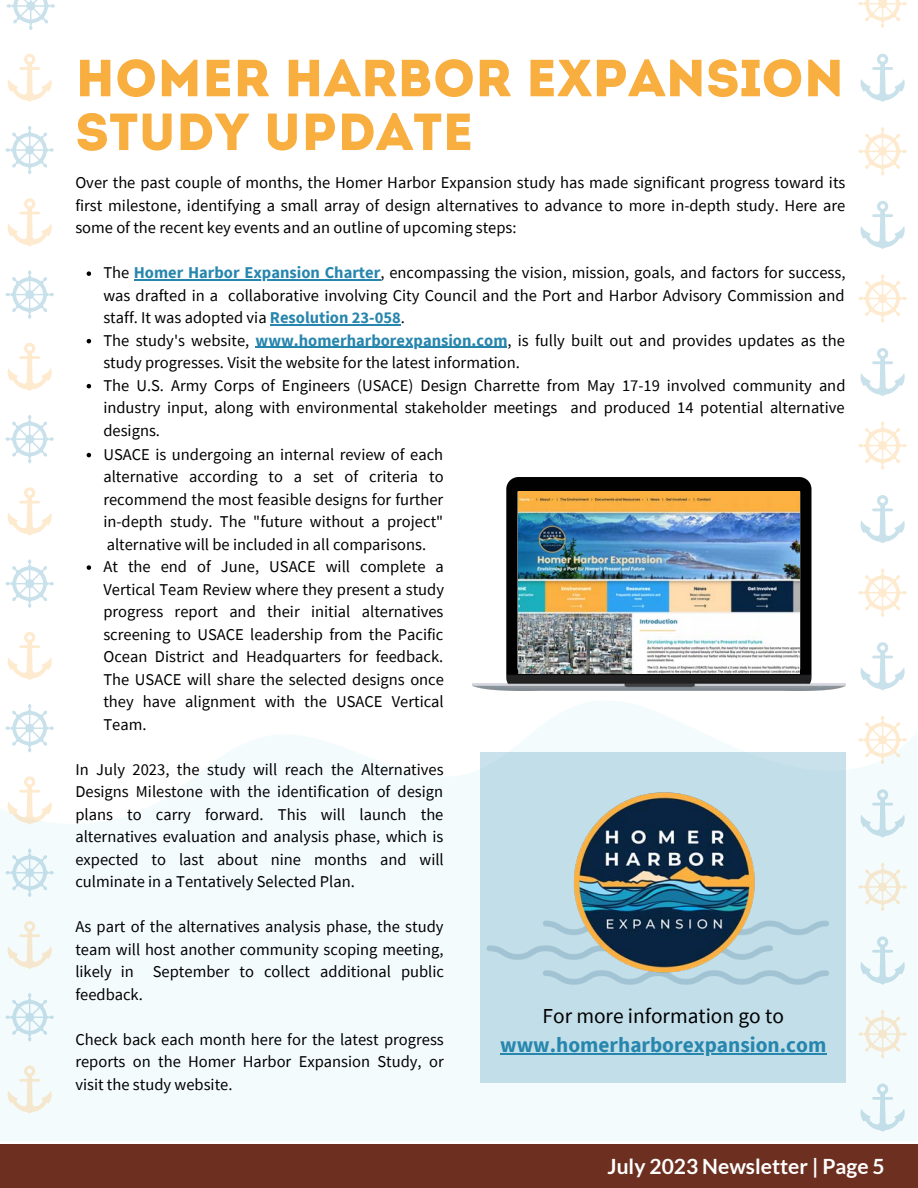
<style>
.page{position:relative;width:918px;height:1188px;background:#fff}
.page>*{position:absolute;margin:0;border:0;box-sizing:border-box;transform-origin:0 0}
.t1{font:52.05px/53.7px "Intro";color:#f9ae40}
.t2{font:700 21.3px/29.2px "Source Sans Pro";color:#2786ad;text-align:center}
.t3{font:700 21px "Lato";color:#fff}
.t4{font:16.5px/22.5px "Source Sans Pro";color:#000;text-align:justify}
.s1{font-weight:700;color:#2786ad}
.s2{font-weight:400;color:#000}
</style>
<div class="page">
<svg style="left:0;top:701px;width:918px;height:440px;fill:#f4fbfd"></svg>
<div style="left:481px;top:752px;width:365px;height:331px;background:#c1dee9"></div>
<img style="left:487px;top:920px;width:342px;height:64px">
<img style="left:568px;top:792px;width:190px;height:184px">
<hr style="left:500px;top:1053px;width:326px;height:2px;background:#2786ad">
<div style="left:0;top:1144px;width:918px;height:44px;background:#6d3020"></div>
<svg style="left:7px;top:198px;width:45px;height:48px"></svg>
<svg style="left:5px;top:270px;width:49px;height:49px"></svg>
<svg style="left:7px;top:343px;width:45px;height:48px"></svg>
<svg style="left:5px;top:415px;width:49px;height:48px"></svg>
<svg style="left:7px;top:487px;width:45px;height:49px"></svg>
<svg style="left:5px;top:559px;width:49px;height:49px"></svg>
<svg style="left:7px;top:632px;width:45px;height:48px"></svg>
<svg style="left:5px;top:704px;width:49px;height:48px"></svg>
<svg style="left:7px;top:776px;width:45px;height:49px"></svg>
<svg style="left:5px;top:849px;width:49px;height:48px"></svg>
<svg style="left:7px;top:921px;width:45px;height:48px"></svg>
<svg style="left:5px;top:993px;width:49px;height:48px"></svg>
<svg style="left:7px;top:1065px;width:45px;height:49px"></svg>
<svg style="left:5px;top:126px;width:49px;height:48px"></svg>
<svg style="left:7px;top:54px;width:45px;height:48px"></svg>
<svg style="left:860px;top:201px;width:45px;height:48px"></svg>
<svg style="left:858px;top:274px;width:49px;height:49px"></svg>
<svg style="left:860px;top:348px;width:45px;height:48px"></svg>
<svg style="left:858px;top:421px;width:49px;height:49px"></svg>
<svg style="left:860px;top:495px;width:45px;height:48px"></svg>
<svg style="left:858px;top:569px;width:49px;height:48px"></svg>
<svg style="left:860px;top:642px;width:45px;height:48px"></svg>
<svg style="left:858px;top:716px;width:49px;height:48px"></svg>
<svg style="left:860px;top:789px;width:45px;height:49px"></svg>
<svg style="left:858px;top:863px;width:49px;height:48px"></svg>
<svg style="left:860px;top:936px;width:45px;height:49px"></svg>
<svg style="left:858px;top:1010px;width:49px;height:48px"></svg>
<svg style="left:860px;top:1084px;width:45px;height:48px"></svg>
<svg style="left:858px;top:127px;width:49px;height:49px"></svg>
<svg style="left:860px;top:54px;width:45px;height:48px"></svg>
<svg style="left:858px;top:0;width:49px;height:28px"></svg>
<svg style="left:7px;top:0;width:48px;height:30px"></svg>
<img style="left:473px;top:477px;width:373px;height:214px">
<img style="left:519px;top:491px;width:280px;height:182px">
<svg style="left:87px;top:271px;width:4px;height:5px"></svg>
<hr style="left:134px;top:279px;width:191px;height:1px;background:#2786ad">
<hr style="left:334px;top:279px;width:46px;height:1px;background:#2786ad">
<hr style="left:270px;top:324px;width:131px;height:1px;background:#2786ad">
<svg style="left:87px;top:339px;width:4px;height:4px"></svg>
<hr style="left:256px;top:347px;width:251px;height:1px;background:#2786ad">
<svg style="left:87px;top:384px;width:4px;height:4px"></svg>
<svg style="left:87px;top:453px;width:4px;height:4px"></svg>
<svg style="left:87px;top:565px;width:4px;height:5px"></svg>
<p class="t1" style="left:75px;top:56px;width:770px">HOMER HARBOR EXPANSION<br>STUDY UPDATE</p>
<p class="t4" style="left:75px;top:171px;width:772px">Over the past couple of months, the Homer Harbor Expansion study has made significant progress toward its first milestone, identifying a small array of design alternatives to advance to more in-depth study. Here are some of the recent key events and an outline of upcoming steps:</p>
<p class="t4" style="left:103px;top:261px;width:744px">The <span class="s1">Homer Harbor Expansion Charter</span>, encompassing the vision, mission, goals, and factors for success, was drafted in a collaborative involving City Council and the Port and Harbor Advisory Commission and staff. It was adopted via <span class="s1">Resolution 23-058</span>.</p>
<p class="t4" style="left:103px;top:329px;width:743px">The study's website, <span class="s1">www.homerharborexpansion.com</span>, is fully built out and provides updates as the study progresses. Visit the website for the latest information.</p>
<p class="t4" style="left:103px;top:374px;width:744px">The U.S. Army Corps of Engineers (USACE) Design Charrette from May 17-19 involved community and industry input, along with environmental stakeholder meetings and produced 14 potential alternative designs.</p>
<p class="t4" style="left:103px;top:442px;width:342px">USACE is undergoing an internal review of each alternative according to a set of criteria to recommend the most feasible designs for further in-depth study. The "future without a project" alternative will be included in all comparisons.</p>
<p class="t4" style="left:103px;top:555px;width:342px">At the end of June, USACE will complete a Vertical Team Review where they present a study progress report and their initial alternatives screening to USACE leadership from the Pacific Ocean District and Headquarters for feedback.<br>The USACE will share the selected designs once they have alignment with the USACE Vertical Team.</p>
<p class="t4" style="left:75px;top:757px;width:370px">In July 2023, the study will reach the Alternatives Designs Milestone with the identification of design plans to carry forward. This will launch the alternatives evaluation and analysis phase, which is expected to last about nine months and will culminate in a Tentatively Selected Plan.</p>
<p class="t4" style="left:75px;top:915px;width:370px">As part of the alternatives analysis phase, the study team will host another community scoping meeting, likely in September to collect additional public feedback.</p>
<p class="t4" style="left:75px;top:1027px;width:370px">Check back each month here for the latest progress reports on the Homer Harbor Expansion Study, or visit the study website.</p>
<p class="t2" style="left:500px;top:1001px;width:328px"><span class="s2">For more information go to </span>www.homerharborexpansion.com</p>
<p class="t3" style="left:608px;top:1153px;width:279px">July 2023 Newsletter | Page 5</p>
</div>
